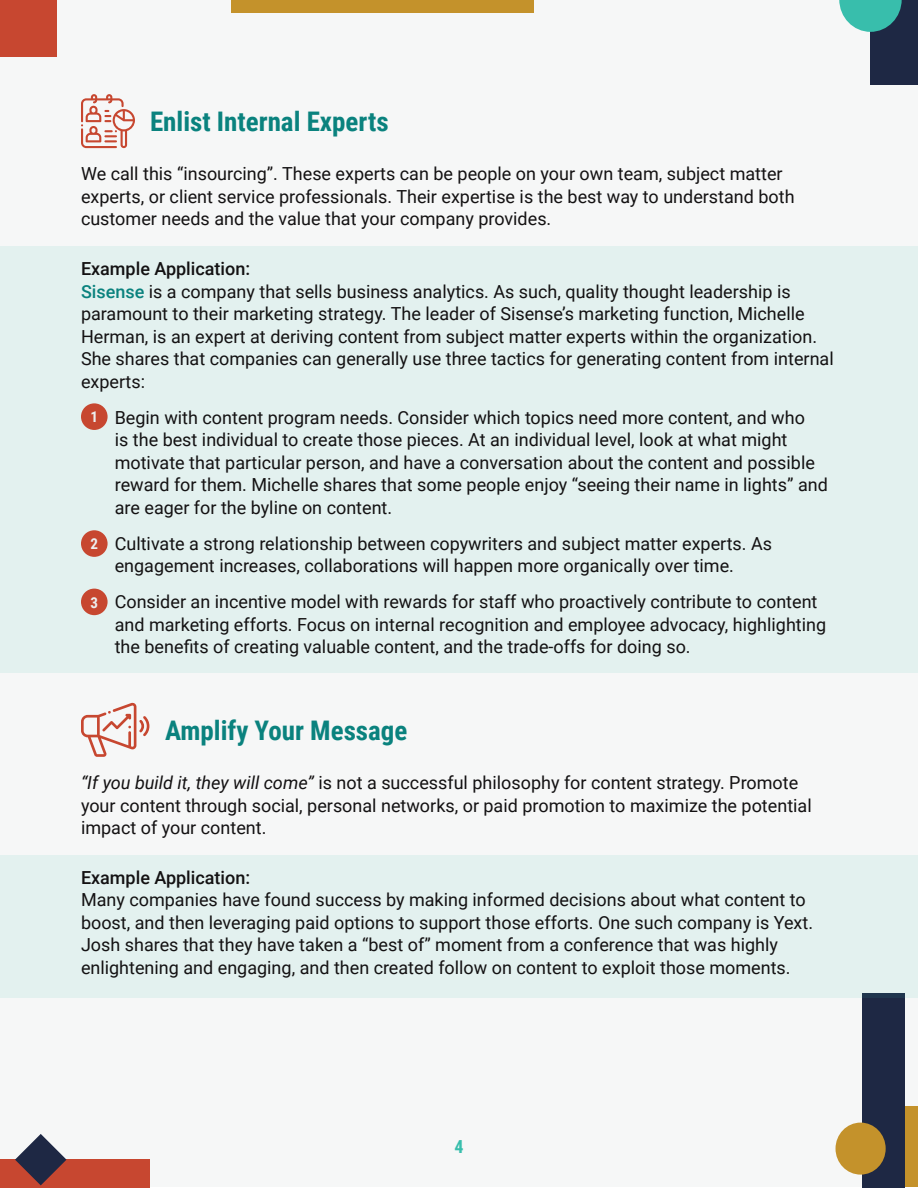
<style>
.page{position:relative;width:918px;height:1188px;background:#fff}
.page>*{position:absolute;margin:0;border:0;box-sizing:border-box;transform-origin:0 0}
.t1{font:700 27px "Roboto Condensed";color:#0a827e}
.Body_Regular{font:18px/22.5px "Roboto";color:#131112}
.Body_Medium{font:18px/22.5px "Roboto";color:#131112}
.Body_Regular-2{font:500 18px "Roboto";color:#131112}
.Body_Medium-2{font:500 18px "Roboto";color:#131112}
.t2{font:700 18px "Roboto Condensed";color:#38beac}
.t3{font:700 15px "Roboto Condensed";color:#edeff0}
.s1{font-weight:500;color:#0a827e}
.s2{font-style:italic}
</style>
<div class="page">
<div style="left:0;top:0;width:918px;height:1187px;background:#f6f7f7"></div>
<div style="left:231px;top:0;width:303px;height:13px;background:#c4922b"></div>
<div style="left:870px;top:0;width:48px;height:85px;background:#1e2844"></div>
<svg style="left:839px;top:0;width:63px;height:32px"></svg>
<div style="left:863px;top:994px;width:42px;height:194px;background:#1e2844"></div>
<div style="left:905px;top:1106px;width:13px;height:81px;background:#c4922b"></div>
<div style="left:0;top:0;width:57px;height:56px;background:#c74730"></div>
<div style="left:0;top:1159px;width:150px;height:28px;background:#c74730"></div>
<svg style="left:15px;top:1134px;width:52px;height:51px"></svg>
<div style="left:836px;top:1123px;width:50px;height:52px;background:#c4922b;border-radius:50%"></div>
<svg style="left:81px;top:94px;width:54px;height:54px"></svg>
<div style="left:0;top:247px;width:918px;height:426px;background:#e3f1ef"></div>
<svg style="left:81px;top:703px;width:68px;height:54px"></svg>
<div style="left:0;top:855px;width:918px;height:143px;background:#e3f1ef"></div>
<div style="left:81px;top:403px;width:27px;height:27px;background:#c74730;border-radius:50%"></div>
<div style="left:81px;top:530px;width:27px;height:27px;background:#c74730;border-radius:50%"></div>
<div style="left:81px;top:589px;width:27px;height:26px;background:#c74730;border-radius:50%"></div>
<h2 class="t1" style="left:150px;top:103px;width:240px">Enlist Internal Experts</h2>
<p class="Body_Regular" style="left:81px;top:162px;width:715px">We call this “insourcing”. These experts can be people on your own team, subject matter experts, or client service professionals. Their expertise is the best way to understand both customer needs and the value that your company provides.</p>
<p class="Body_Regular-2" style="left:81px;top:256px;width:171px">Example Application:</p>
<p class="Body_Regular" style="left:81px;top:279px;width:754px"><span class="s1">Sisense</span> is a company that sells business analytics. As such, quality thought leadership is paramount to their marketing strategy. The leader of Sisense’s marketing function, Michelle Herman, is an expert at deriving content from subject matter experts within the organization.<br>She shares that companies can generally use three tactics for generating content from internal experts:</p>
<p class="Body_Regular" style="left:115px;top:405px;width:715px">Begin with content program needs. Consider which topics need more content, and who<br>is the best individual to create those pieces. At an individual level, look at what might motivate that particular person, and have a conversation about the content and possible reward for them. Michelle shares that some people enjoy “seeing their name in lights” and are eager for the byline on content.</p>
<p class="Body_Regular" style="left:115px;top:531px;width:659px">Cultivate a strong relationship between copywriters and subject matter experts. As engagement increases, collaborations will happen more organically over time.</p>
<p class="Body_Regular" style="left:115px;top:590px;width:713px">Consider an incentive model with rewards for staff who proactively contribute to content and marketing efforts. Focus on internal recognition and employee advocacy, highlighting the benefits of creating valuable content, and the trade-offs for doing so.</p>
<h2 class="t3" style="left:90px;top:406px;width:9px">1</h2>
<h2 class="t3" style="left:90px;top:533px;width:9px">2</h2>
<h2 class="t3" style="left:90px;top:592px;width:9px">3</h2>
<h2 class="t1" style="left:165px;top:711px;width:244px">Amplify Your Message</h2>
<p class="Body_Medium" style="left:81px;top:771px;width:732px"><span class="s2">“If you build it, they will come”</span> is not a successful philosophy for content strategy. Promote your content through social, personal networks, or paid promotion to maximize the potential impact of your content.</p>
<p class="Body_Medium-2" style="left:81px;top:865px;width:171px">Example Application:</p>
<p class="Body_Medium" style="left:81px;top:888px;width:734px">Many companies have found success by making informed decisions about what content to boost, and then leveraging paid options to support those efforts. One such company is Yext.<br>Josh shares that they have taken a “best of” moment from a conference that was highly enlightening and engaging, and then created follow on content to exploit those moments.</p>
<p class="t2" style="left:454px;top:1134px;width:11px">4</p>
</div>
